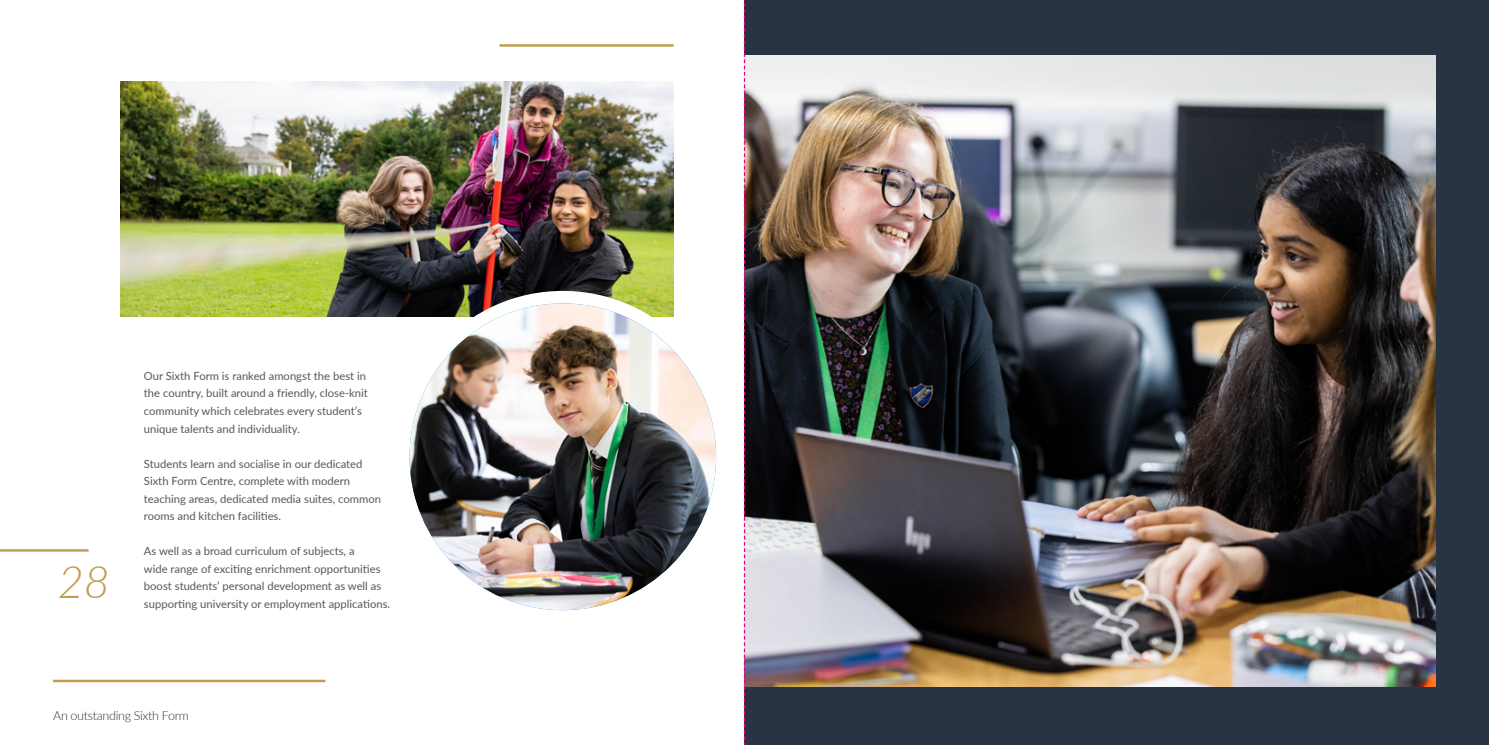
<style>
.page{position:relative;width:1489px;height:745px;background:#fff}
.page>*{position:absolute;margin:0;border:0;box-sizing:border-box;transform-origin:0 0}
.t1{font:italic 300 45px "Lato";color:#c09e51}
.t2{font:300 12.5px "Lato";letter-spacing:-.025em;color:#283442}
.t3{font:11.25px/17.5px "Lato";color:#575756}
</style>
<div class="page">
<div style="left:744px;top:0;width:744px;height:744px;background:#283442"></div>
<img style="left:745px;top:55px;width:690px;height:631px">
<hr style="left:499px;top:44px;width:174px;height:3px;background:#c09e51">
<img style="left:120px;top:81px;width:553px;height:236px">
<div style="left:403px;top:297px;width:319px;height:319px;background:#fff;border-radius:50%"></div>
<div style="left:397px;top:291px;width:331px;height:331px;border:12px solid #fff;border-radius:50%"></div>
<img style="left:409px;top:303px;width:307px;height:306px;border-radius:153px">
<hr style="left:0;top:549px;width:89px;height:2px;background:#c09e51">
<hr style="left:53px;top:679px;width:272px;height:2px;background:#c09e51">
<svg style="left:743px;top:0;width:2px;height:744px"></svg>
<h1 class="t1" style="left:58px;top:550px;width:54px">28</h1>
<p class="t3" style="left:144px;top:366px;width:225px">Our Sixth Form is ranked amongst the best in the country, built around a friendly, close-knit community which celebrates every student’s unique talents and individuality.</p>
<p class="t3" style="left:144px;top:454px;width:238px">Students learn and socialise in our dedicated Sixth Form Centre, complete with modern teaching areas, dedicated media suites, common rooms and kitchen facilities.</p>
<p class="t3" style="left:144px;top:541px;width:239px">As well as a broad curriculum of subjects, a<br>wide range of exciting enrichment opportunities boost students’ personal development as well as</p>
<p class="t3" style="left:144px;top:594px;width:248px">supporting university or employment applications.</p>
<p class="t2" style="left:53px;top:706px;width:137px">An outstanding Sixth Form</p>
</div>
